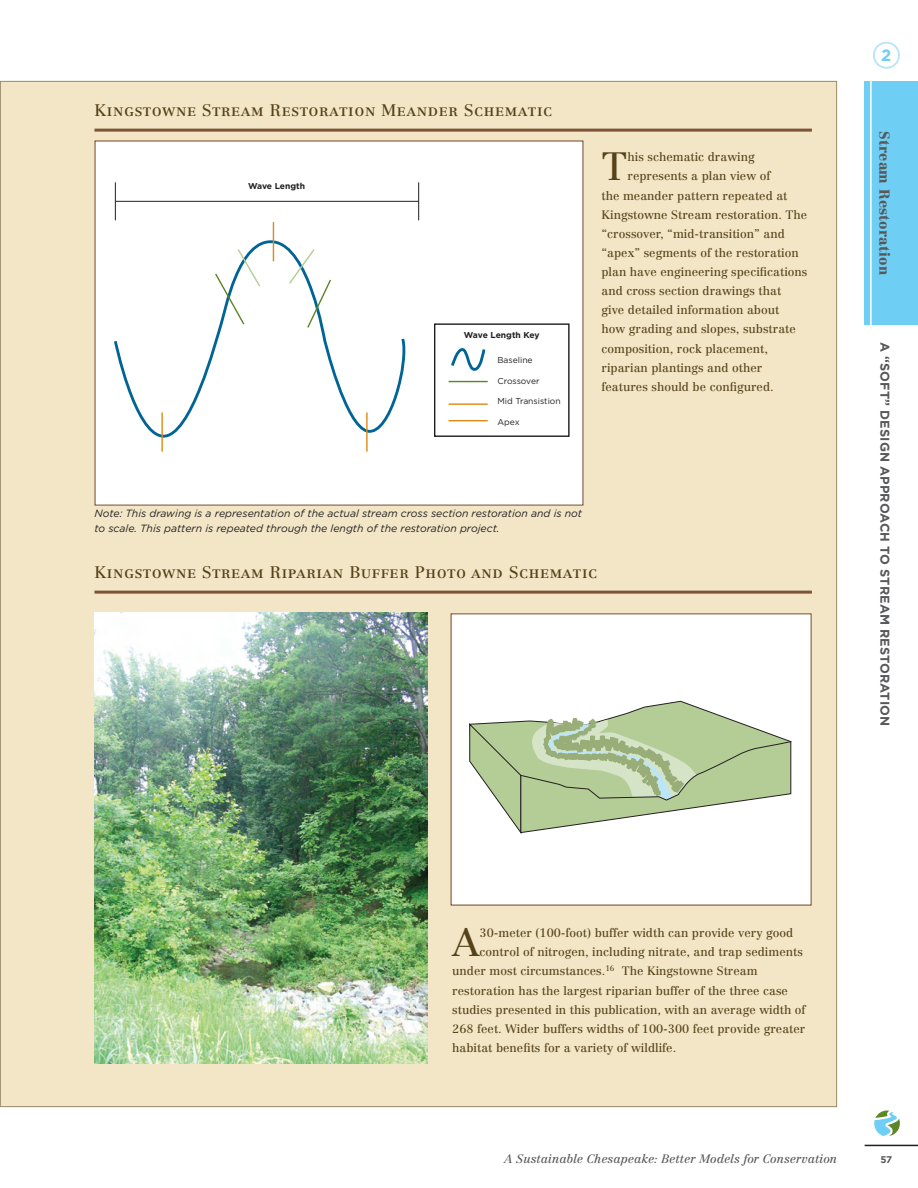
<style>
.page{position:relative;width:918px;height:1188px;background:#fff}
.page>*{position:absolute;margin:0;border:0;box-sizing:border-box;transform-origin:0 0}
.Sidebar-Text{font:38.85px "Centennial";color:#564218}
.SideBar-Header{font:16.5px "Centennial Roman SC";letter-spacing:.035em;color:#564218}
.t1{font:700 16.35px "Gotham";color:#6fcef4}
.t2{font:900 14.25px "Centennial";letter-spacing:.01em;color:#57585a}
.t3{font:700 12.75px "Gotham";letter-spacing:.01em;color:#57585a}
.Sidebar-Text-2{font:12px "Centennial";color:#564218}
.t4{font:italic 12px "Centennial";color:#57585a}
.Paragraph_Style_-_Sm{font:italic 10.5px/15px "Gotham";color:#231f20}
.t5{font:700 9.75px "Gotham";color:#57585a}
.t6{font:8.55px "Gotham";color:#231f20}
.t7{font:700 8.55px "Gotham";letter-spacing:-.01em;color:#231f20}
</style>
<div class="page">
<svg style="left:874px;top:1110px;width:26px;height:26px"></svg>
<hr style="left:865px;top:1145px;width:53px;height:1px;background:#231f20">
<div style="left:865px;top:81px;width:53px;height:244px;background:#6fcef4"></div>
<div style="left:873px;top:42px;width:27px;height:27px;border:2px solid #bbe5f9;border-radius:50%"></div>
<hr style="left:870px;top:69px;width:2px;height:269px;background:#fff">
<div style="left:0;top:81px;width:837px;height:1026px;background:#f2e6c7"></div>
<div style="left:95px;top:141px;width:488px;height:364px;background:#fff"></div>
<hr style="left:115px;top:182px;width:1px;height:38px;background:#231f20">
<hr style="left:418px;top:182px;width:1px;height:38px;background:#231f20">
<hr style="left:115px;top:201px;width:304px;height:1px;background:#231f20">
<svg style="left:114px;top:237px;width:292px;height:201px"></svg>
<svg style="left:451px;top:348px;width:35px;height:23px"></svg>
<hr style="left:161px;top:412px;width:2px;height:40px;background:#df8b17">
<hr style="left:366px;top:412px;width:2px;height:40px;background:#df8b17">
<hr style="left:273px;top:222px;width:1px;height:39px;background:#df8b17">
<hr style="left:449px;top:420px;width:39px;height:1px;background:#df8b17">
<hr style="left:449px;top:403px;width:39px;height:2px;background:#df8b17">
<hr style="left:449px;top:381px;width:39px;height:1px;background:#5c8727">
<svg style="left:214px;top:248px;width:48px;height:78px"></svg>
<svg style="left:288px;top:248px;width:44px;height:81px"></svg>
<div style="left:434px;top:323px;width:136px;height:114px;border:1px solid #231f20"></div>
<hr style="left:94px;top:129px;width:718px;height:3px;background:#7e5439">
<img style="left:94px;top:613px;width:333px;height:450px">
<div style="left:451px;top:614px;width:360px;height:291px;background:#fff"></div>
<svg style="left:469px;top:700px;width:323px;height:134px"></svg>
<div style="left:451px;top:613px;width:361px;height:293px;border:1px solid #7e5439"></div>
<hr style="left:94px;top:591px;width:718px;height:3px;background:#7e5439">
<p class="SideBar-Header" style="left:94px;top:100px;width:459px">Kingstowne Stream Restoration Meander Schematic</p>
<p class="t7" style="left:248px;top:181px;width:58px">Wave Length</p>
<p class="t7" style="left:464px;top:330px;width:77px">Wave Length Key</p>
<p class="t6" style="left:497px;top:355px;width:37px">Baseline</p>
<p class="t6" style="left:497px;top:376px;width:44px">Crossover</p>
<p class="t6" style="left:497px;top:396px;width:65px">Mid Transistion</p>
<p class="t6" style="left:497px;top:417px;width:24px">Apex</p>
<p class="Sidebar-Text" style="left:602px;top:144px;width:27px">T</p>
<p class="Sidebar-Text-2" style="left:627px;top:150px;width:129px">his schematic drawing</p>
<p class="Sidebar-Text-2" style="left:627px;top:169px;width:144px">represents a plan view of</p>
<p class="Sidebar-Text-2" style="left:602px;top:188px;width:187px">the meander pattern repeated at</p>
<p class="Sidebar-Text-2" style="left:602px;top:207px;width:207px">Kingstowne Stream restoration. The</p>
<p class="Sidebar-Text-2" style="left:602px;top:226px;width:185px">“crossover, “mid-transition” and</p>
<p class="Sidebar-Text-2" style="left:602px;top:246px;width:199px">“apex” segments of the restoration</p>
<p class="Sidebar-Text-2" style="left:602px;top:265px;width:207px">plan have engineering specifications</p>
<p class="Sidebar-Text-2" style="left:602px;top:284px;width:181px">and cross section drawings that</p>
<p class="Sidebar-Text-2" style="left:602px;top:303px;width:179px">give detailed information about</p>
<p class="Sidebar-Text-2" style="left:602px;top:322px;width:196px">how grading and slopes, substrate</p>
<p class="Sidebar-Text-2" style="left:602px;top:341px;width:168px">composition, rock placement,</p>
<p class="Sidebar-Text-2" style="left:602px;top:360px;width:162px">riparian plantings and other</p>
<p class="Sidebar-Text-2" style="left:602px;top:379px;width:174px">features should be configured.</p>
<p class="Paragraph_Style_-_Sm" style="left:94px;top:506px;width:489px">Note: This drawing is a representation of the actual stream cross section restoration and is not to scale. This pattern is repeated through the length of the restoration project.</p>
<p class="SideBar-Header" style="left:94px;top:562px;width:504px">Kingstowne Stream Riparian Buffer Photo and Schematic</p>
<h3 class="t1" style="left:881px;top:46px;width:12px">2</h3>
<p class="t2" style="left:894px;top:131px;width:145px;rotate:90deg">Stream Restoration</p>
<p class="t3" style="left:892px;top:342px;width:386px;rotate:90deg">A “SOFT” DESIGN APPROACH TO STREAM RESTORATION</p>
<p class="Sidebar-Text" style="left:452px;top:919px;width:29px">A</p>
<p class="Sidebar-Text-2" style="left:480px;top:926px;width:315px">30-meter (100-foot) buffer width can provide very good</p>
<p class="Sidebar-Text-2" style="left:480px;top:945px;width:325px">control of nitrogen, including nitrate, and trap sediments</p>
<p class="Sidebar-Text-2" style="left:452px;top:964px;width:307px">under most circumstances.<sup>16</sup> The Kingstowne Stream</p>
<p class="Sidebar-Text-2" style="left:452px;top:983px;width:337px">restoration has the largest riparian buffer of the three case</p>
<p class="Sidebar-Text-2" style="left:452px;top:1002px;width:355px">studies presented in this publication, with an average width of</p>
<p class="Sidebar-Text-2" style="left:452px;top:1021px;width:355px">268 feet. Wider buffers widths of 100-300 feet provide greater</p>
<p class="Sidebar-Text-2" style="left:452px;top:1041px;width:225px">habitat benefits for a variety of wildlife.</p>
<p class="t4" style="left:504px;top:1152px;width:335px">A Sustainable Chesapeake: Better Models for Conservation</p>
<p class="t5" style="left:880px;top:1154px;width:13px">57</p>
</div>
